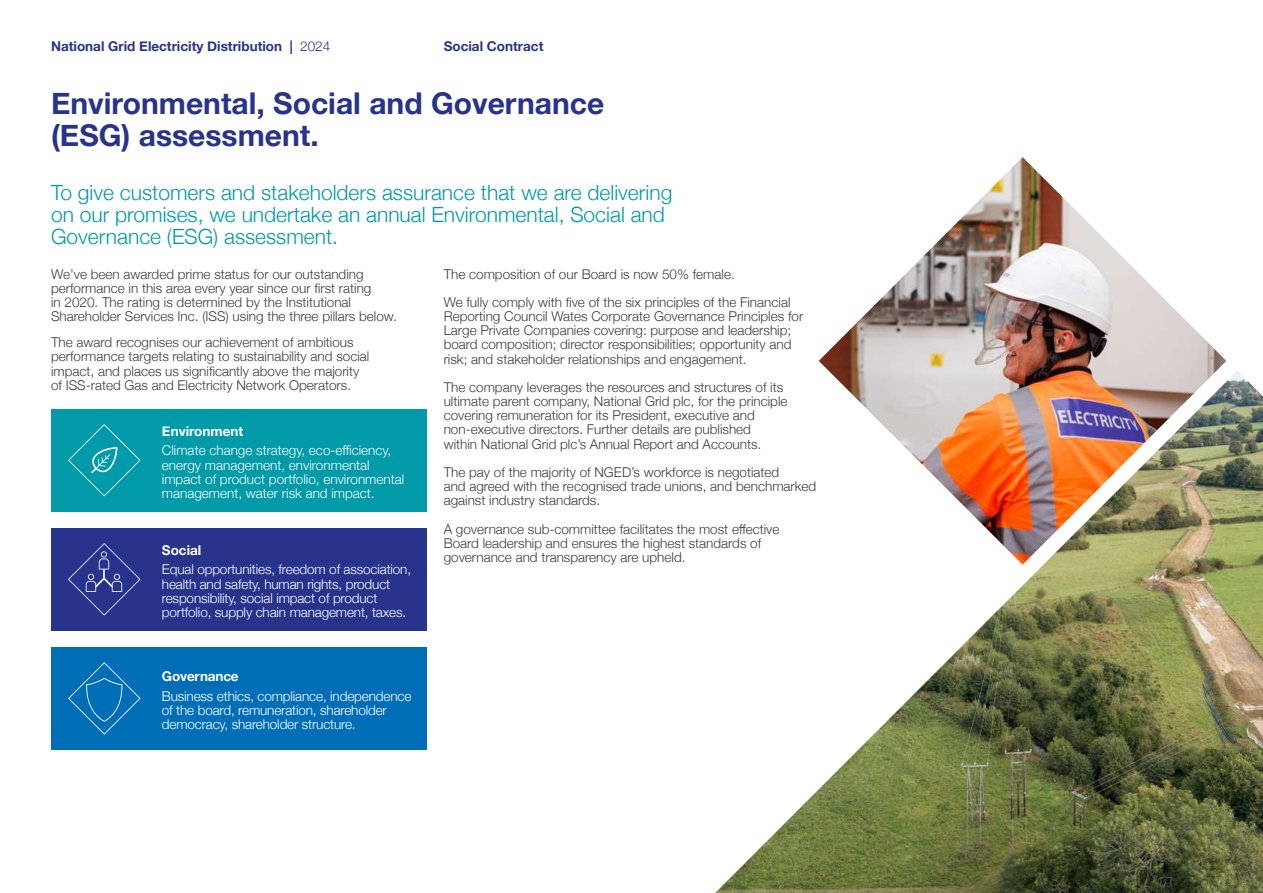
<style>
.page{position:relative;width:1263px;height:893px;background:#fff}
.page>*{position:absolute;margin:0;border:0;box-sizing:border-box;transform-origin:0 0}
.t1{font:700 30px/31.5px "Helvetica Neue";color:#28348b}
.t2{font:300 21px/22px "Helvetica Neue";color:#009aa9}
.t3{font:300 13.5px/14.2px "Helvetica Neue";color:#3c3c3b}
.t4{font:300 13.5px/14.2px "Helvetica Neue";letter-spacing:-.01em;color:#fff}
.t5{font:700 13.5px "Helvetica Neue";color:#28348b}
.t6{font:700 13.5px "Helvetica Neue";color:#fff}
.s1{font-weight:300}
</style>
<div class="page">
<div style="left:51px;top:409px;width:376px;height:102px;background:#009aa9"></div>
<svg style="left:68px;top:424px;width:72px;height:72px"></svg>
<div style="left:51px;top:528px;width:376px;height:102px;background:#28348b"></div>
<svg style="left:68px;top:543px;width:72px;height:73px"></svg>
<div style="left:51px;top:647px;width:376px;height:102px;background:#006eb7"></div>
<svg style="left:68px;top:662px;width:73px;height:73px"></svg>
<img style="left:715px;top:371px;width:548px;height:522px">
<img style="left:819px;top:157px;width:407px;height:408px">
<p class="t5" style="left:51px;top:36px;width:281px">National Grid Electricity Distribution | <span class="s1">2024</span></p>
<p class="t5" style="left:444px;top:36px;width:101px">Social Contract</p>
<h1 class="t1" style="left:51px;top:89px;width:555px">Environmental, Social and Governance (ESG) assessment.</h1>
<h2 class="t2" style="left:51px;top:180px;width:623px">To give customers and stakeholders assurance that we are delivering on our promises, we undertake an annual Environmental, Social and<br>Governance (ESG) assessment.</h2>
<p class="t3" style="left:51px;top:266px;width:347px">We’ve been awarded prime status for our outstanding performance in this area every year since our first rating<br>in 2020. The rating is determined by the Institutional Shareholder Services Inc. (ISS) using the three pillars below.</p>
<p class="t3" style="left:51px;top:334px;width:320px">The award recognises our achievement of ambitious performance targets relating to sustainability and social impact, and places us significantly above the majority of ISS-rated Gas and Electricity Network Operators.</p>
<p class="t3" style="left:444px;top:259px;width:348px;line-height:28.3px">The composition of our Board is now 50% female.<br>We fully comply with five of the six principles of the Financial</p>
<p class="t3" style="left:444px;top:308px;width:361px">Reporting Council Wates Corporate Governance Principles for Large Private Companies covering: purpose and leadership; board composition; director responsibilities; opportunity and risk; and stakeholder relationships and engagement.</p>
<p class="t3" style="left:444px;top:379px;width:345px">The company leverages the resources and structures of its ultimate parent company, National Grid plc, for the principle covering remuneration for its President, executive and non-executive directors. Further details are published within National Grid plc’s Annual Report and Accounts.</p>
<p class="t3" style="left:444px;top:464px;width:374px">The pay of the majority of NGED’s workforce is negotiated<br>and agreed with the recognised trade unions, and benchmarked against industry standards.</p>
<p class="t3" style="left:444px;top:521px;width:337px">A governance sub-committee facilitates the most effective<br>Board leadership and ensures the highest standards of governance and transparency are upheld.</p>
<p class="t6" style="left:162px;top:420px;width:83px">Environment</p>
<p class="t4" style="left:162px;top:442px;width:244px">Climate change strategy, eco-efficiency, energy management, environmental impact of product portfolio, environmental management, water risk and impact.</p>
<p class="t6" style="left:162px;top:539px;width:41px">Social</p>
<p class="t4" style="left:162px;top:561px;width:251px">Equal opportunities, freedom of association, health and safety, human rights, product responsibility, social impact of product portfolio, supply chain management, taxes.</p>
<p class="t6" style="left:162px;top:666px;width:78px">Governance</p>
<p class="t4" style="left:162px;top:688px;width:251px">Business ethics, compliance, independence of the board, remuneration, shareholder democracy, shareholder structure.</p>
</div>
